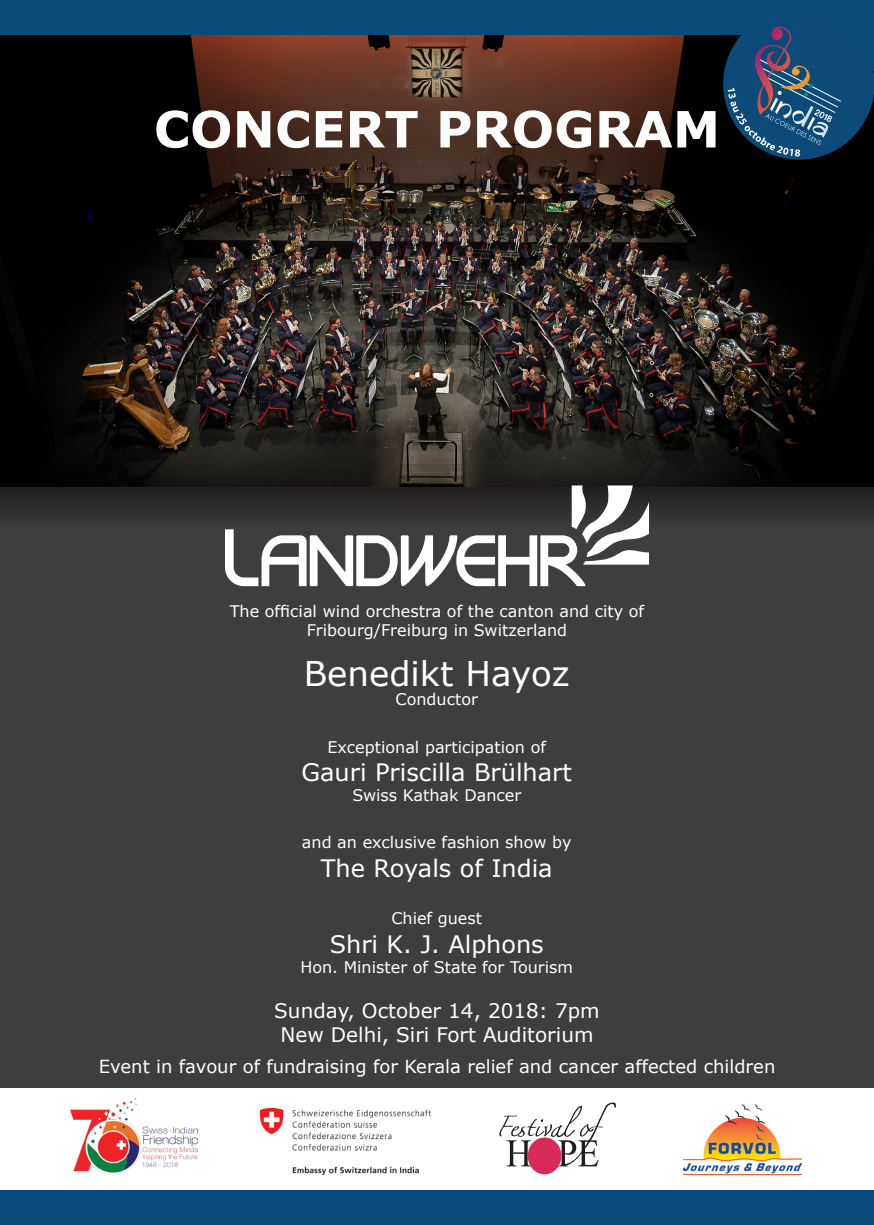
<style>
.page{position:relative;width:874px;height:1225px;background:#fff}
.page>*{position:absolute;margin:0;border:0;box-sizing:border-box;transform-origin:0 0}
.t1{font:700 50px "Verdana";color:#fff}
.t2{font:34px "Verdana";color:#fff}
.t3{font:24px "Verdana";color:#fff}
.t4{font:20px/24px "Verdana";color:#fff;text-align:center}
.t5{font:18px "Verdana";color:#fff}
.t6{font:16px/19.2px "Verdana";color:#fff;text-align:center}
</style>
<div class="page">
<div style="left:0;top:521px;width:873px;height:567px;background:#3e3e3f"></div>
<img style="left:0;top:34px;width:873px;height:454px">
<img style="left:71px;top:1099px;width:126px;height:74px">
<img style="left:261px;top:1108px;width:169px;height:66px">
<svg style="left:499px;top:1102px;width:116px;height:64px"></svg>
<div style="left:527px;top:1137px;width:34px;height:37px;background:#d8295b;border-radius:50%"></div>
<img style="left:683px;top:1104px;width:118px;height:70px">
<div style="left:0;top:488px;width:873px;height:43px;background:linear-gradient(to bottom,#221e1f,#3f3f40)"></div>
<div style="left:0;top:0;width:873px;height:34px;background:#084a79"></div>
<div style="left:0;top:1191px;width:873px;height:34px;background:#084a79"></div>
<svg style="left:712px;top:26px;width:161px;height:144px;background:#1c405f"></svg>
<svg style="left:225px;top:485px;width:423px;height:101px"></svg>
<h1 class="t1" style="left:154px;top:94px;width:567px">CONCERT PROGRAM</h1>
<p class="t6" style="left:229px;top:601px;width:416px">The official wind orchestra of the canton and city of<br>Fribourg/Freiburg in Switzerland</p>
<h2 class="t2" style="left:304px;top:650px;width:267px">Benedikt Hayoz</h2>
<p class="t6" style="left:395px;top:689px;width:84px">Conductor</p>
<p class="t6" style="left:327px;top:737px;width:220px">Exceptional participation of</p>
<h3 class="t3" style="left:301px;top:756px;width:272px">Gauri Priscilla Brülhart</h3>
<p class="t6" style="left:352px;top:785px;width:170px">Swiss Kathak Dancer</p>
<p class="t6" style="left:302px;top:832px;width:271px">and an exclusive fashion show by</p>
<h3 class="t3" style="left:321px;top:851px;width:233px">The Royals of India</h3>
<p class="t6" style="left:391px;top:909px;width:92px">Chief guest</p>
<h3 class="t3" style="left:329px;top:928px;width:215px">Shri K. J. Alphons</h3>
<p class="t6" style="left:300px;top:957px;width:274px">Hon. Minister of State for Tourism</p>
<p class="t4" style="left:274px;top:998px;width:327px">Sunday, October 14, 2018: 7pm<br>New Delhi, Siri Fort Auditorium</p>
<p class="t5" style="left:99px;top:1054px;width:678px">Event in favour of fundraising for Kerala relief and cancer affected children</p>
</div>
